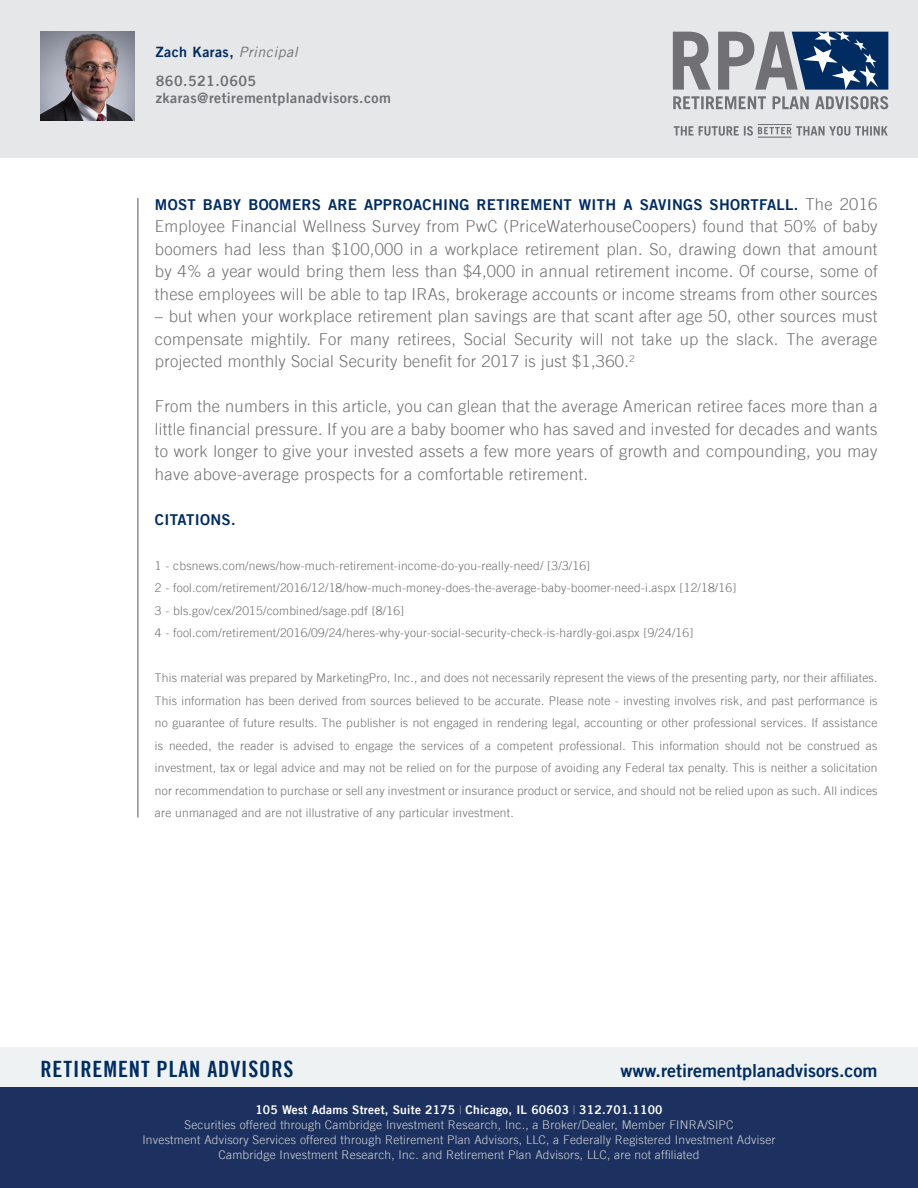
<style>
.page{position:relative;width:918px;height:1188px;background:#fff}
.page>*{position:absolute;margin:0;border:0;box-sizing:border-box;transform-origin:0 0}
.t1{font:22.5px "Trade Gothic LT Bold Cond Twenty";letter-spacing:.04em;color:#002c62}
.t2{font:18px "Trade Gothic LT Bold Two";color:#002c62}
.t3{font:300 16.5px/22.5px "Trade Gothic LT";letter-spacing:.02em;color:#717074;text-align:justify}
.t4{font:15px "Trade Gothic LT Bold Two";letter-spacing:.02em;color:#002c62}
.t5{font:14.25px "Trade Gothic LT Bold Two";letter-spacing:.03em;color:#717074}
.t6{font:14.25px "Trade Gothic LT Bold Two";letter-spacing:.03em;color:#002c62}
.t7{font:300 12px/22.5px "Trade Gothic LT";letter-spacing:.02em;color:#717074;text-align:justify}
.t8{font:300 12px "Trade Gothic LT";letter-spacing:.02em;color:#d1d2d4}
.t9{font:12px "Trade Gothic LT Bold Two";letter-spacing:.02em;color:#fff}
.s1{font-family:"Trade Gothic LT";font-style:italic;color:#717074}
.s2{font-family:"Trade Gothic LT";font-weight:300;font-size:16.5px;color:#717074}
.s3{font-family:"Trade Gothic LT";font-weight:300;color:#9c9ea0}
</style>
<div class="page">
<div style="left:0;top:0;width:918px;height:158px;background:#e6e7e9"></div>
<svg style="left:673px;top:96px;width:215px;height:13px"></svg>
<svg style="left:673px;top:32px;width:215px;height:58px"></svg>
<svg style="left:674px;top:126px;width:214px;height:10px"></svg>
<hr style="left:758px;top:137px;width:34px;height:1px;background:#717074">
<hr style="left:758px;top:124px;width:34px;height:1px;background:#717074">
<hr style="left:138px;top:198px;width:1px;height:620px;background:#545555">
<div style="left:0;top:1047px;width:918px;height:141px;background:#eff2f3"></div>
<div style="left:0;top:1088px;width:918px;height:100px;background:#1c3160"></div>
<img style="left:40px;top:32px;width:95px;height:89px">
<p class="t6" style="left:156px;top:43px;width:143px">Zach Karas, <span class="s1">Principal</span></p>
<p class="t5" style="left:156px;top:72px;width:102px">860.521.0605</p>
<p class="t5" style="left:156px;top:89px;width:237px">zkaras@retirementplanadvisors.com</p>
<p class="t4" style="left:155px;top:195px;width:724px">MOST BABY BOOMERS ARE APPROACHING RETIREMENT WITH A SAVINGS SHORTFALL. <span class="s2">The 2016</span></p>
<p class="t3" style="left:155px;top:215px;width:724px">Employee Financial Wellness Survey from PwC (PriceWaterhouseCoopers) found that 50% of baby boomers had less than $100,000 in a workplace retirement plan. So, drawing down that amount by 4% a year would bring them less than $4,000 in annual retirement income. Of course, some of these employees will be able to tap IRAs, brokerage accounts or income streams from other sources</p>
<p class="t3" style="left:155px;top:305px;width:724px">– but when your workplace retirement plan savings are that scant after age 50, other sources must compensate mightily. For many retirees, Social Security will not take up the slack. The average projected monthly Social Security benefit for 2017 is just $1,360.<sup>2</sup></p>
<p class="t3" style="left:155px;top:395px;width:724px">From the numbers in this article, you can glean that the average American retiree faces more than a little financial pressure. If you are a baby boomer who has saved and invested for decades and wants to work longer to give your invested assets a few more years of growth and compounding, you may have above-average prospects for a comfortable retirement.</p>
<p class="t4" style="left:155px;top:510px;width:82px">CITATIONS.</p>
<p class="t7" style="left:155px;top:554px;width:437px">1 - cbsnews.com/news/how-much-retirement-income-do-you-really-need/ [3/3/16]</p>
<p class="t7" style="left:155px;top:577px;width:583px">2 - fool.com/retirement/2016/12/18/how-much-money-does-the-average-baby-boomer-need-i.aspx [12/18/16]</p>
<p class="t7" style="left:155px;top:599px;width:251px">3 - bls.gov/cex/2015/combined/sage.pdf [8/16]</p>
<p class="t7" style="left:155px;top:622px;width:540px">4 - fool.com/retirement/2016/09/24/heres-why-your-social-security-check-is-hardly-goi.aspx [9/24/16]</p>
<p class="t7" style="left:155px;top:667px;width:724px">This material was prepared by MarketingPro, Inc., and does not necessarily represent the views of the presenting party, nor their affiliates.<br>This information has been derived from sources believed to be accurate. Please note - investing involves risk, and past performance is no guarantee of future results. The publisher is not engaged in rendering legal, accounting or other professional services. If assistance is needed, the reader is advised to engage the services of a competent professional. This information should not be construed as investment, tax or legal advice and may not be relied on for the purpose of avoiding any Federal tax penalty. This is neither a solicitation nor recommendation to purchase or sell any investment or insurance product or service, and should not be relied upon as such. All indices are unmanaged and are not illustrative of any particular investment.</p>
<p class="t1" style="left:40px;top:1055px;width:255px">RETIREMENT PLAN ADVISORS</p>
<p class="t2" style="left:621px;top:1060px;width:258px">www.retirementplanadvisors.com</p>
<p class="t9" style="left:255px;top:1102px;width:409px">105 West Adams Street, Suite 2175 <span class="s3">|</span> Chicago, IL 60603 <span class="s3">|</span> 312.701.1100</p>
<p class="t8" style="left:184px;top:1117px;width:551px">Securities offered through Cambridge Investment Research, Inc., a Broker/Dealer, Member FINRA/SIPC</p>
<p class="t8" style="left:142px;top:1132px;width:635px">Investment Advisory Services offered through Retirement Plan Advisors, LLC, a Federally Registered Investment Adviser</p>
<p class="t8" style="left:219px;top:1147px;width:482px">Cambridge Investment Research, Inc. and Retirement Plan Advisors, LLC, are not affiliated</p>
</div>
